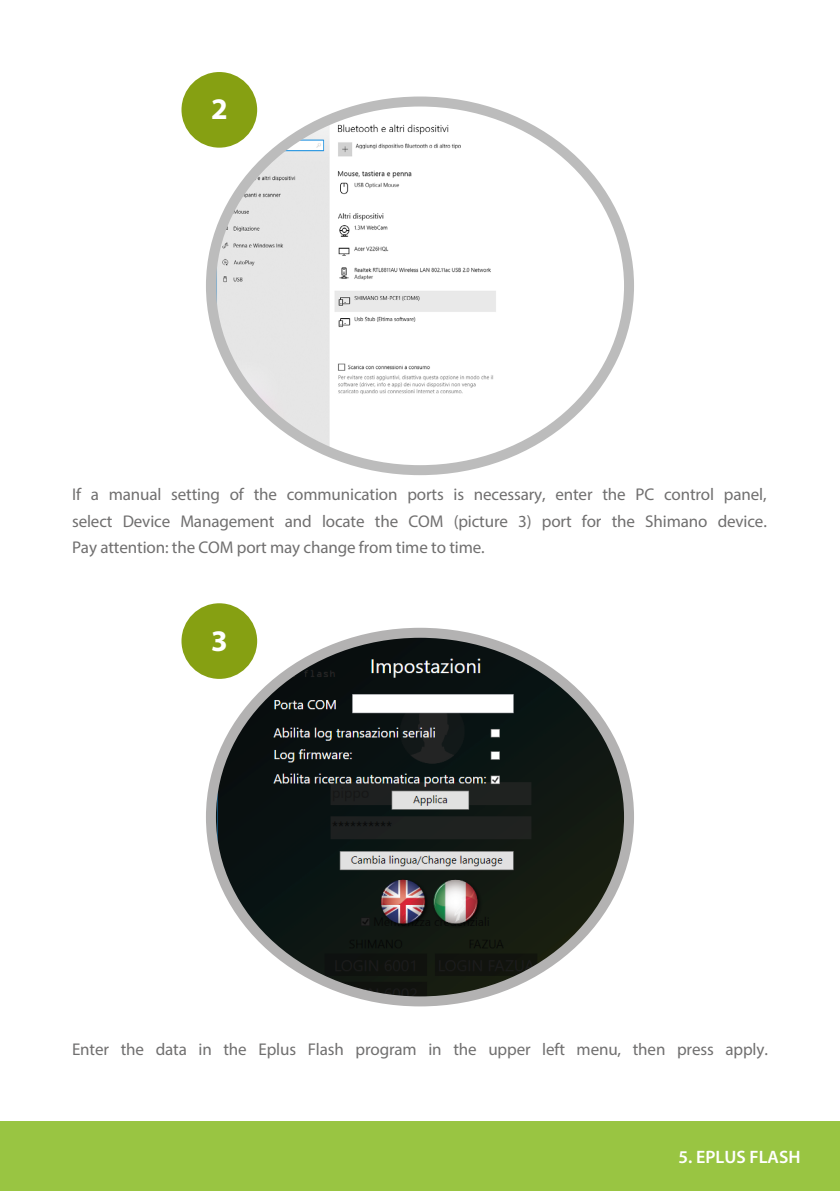
<style>
.page{position:relative;width:840px;height:1191px;background:#fff}
.page>*{position:absolute;margin:0;border:0;box-sizing:border-box;transform-origin:0 0}
.t1{font:700 30px "Myriad Pro";color:#fff}
.t2{font:600 18px "Myriad Pro";color:#fff}
.t3{font:17px/26px "Myriad Pro";letter-spacing:-.01em;color:#706f6f;text-align:justify}
</style>
<div class="page">
<div style="left:0;top:1121px;width:839px;height:70px;background:#99c542"></div>
<div style="left:181px;top:72px;width:76px;height:76px;background:#86a012;border-radius:50%"></div>
<img style="left:211px;top:103px;width:417px;height:367px">
<div style="left:206px;top:96px;width:427px;height:379px;border:10px solid #bcbcbc;border-radius:50%"></div>
<div style="left:181px;top:603px;width:76px;height:76px;background:#86a012;border-radius:50%"></div>
<img style="left:217px;top:633px;width:411px;height:368px">
<div style="left:206px;top:628px;width:427px;height:378px;border:10px solid #b3b2b2;border-radius:50%"></div>
<h1 class="t1" style="left:211px;top:89px;width:18px">2</h1>
<p class="t3" style="left:72px;top:481px;width:696px">If a manual setting of the communication ports is necessary, enter the PC control panel, select Device Management and locate the COM (picture 3) port for the Shimano device.<br>Pay attention: the COM port may change from time to time.</p>
<h1 class="t1" style="left:211px;top:622px;width:18px">3</h1>
<p class="t3" style="left:72px;top:1036px;width:697px">Enter the data in the Eplus Flash program in the upper left menu, then press apply.</p>
<p class="t2" style="left:678px;top:1145px;width:123px">5. EPLUS FLASH</p>
</div>
